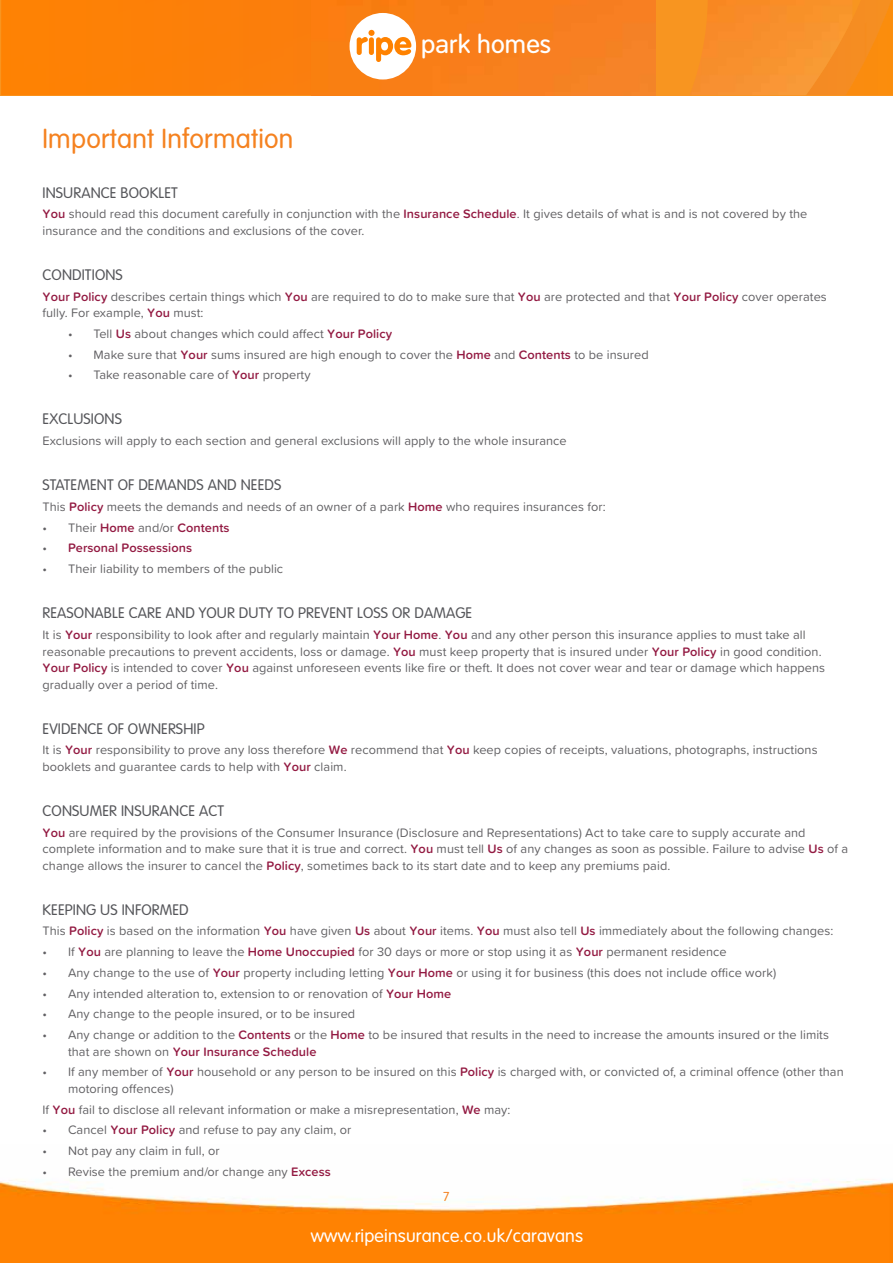
<style>
.page{position:relative;width:893px;height:1263px;background:#fff}
.page>*{position:absolute;margin:0;border:0;box-sizing:border-box;transform-origin:0 0}
.t1{font:300 27px "VAG Rounded Std";letter-spacing:.01em;color:#f58220}
.t2{font:25.2px "Tate";letter-spacing:.005em;color:#fff}
.t3{font:300 18px "VAG Rounded Std";letter-spacing:.01em;color:#fff}
.t4{font:300 15px "VAG Rounded Std";letter-spacing:.01em;color:#55565a}
.t5{font:12.75px/16.5px "Proxima Soft";letter-spacing:.005em;color:#626164}
.t6{font:600 12.75px "Proxima Soft";letter-spacing:.005em;color:#931a42}
.t7{font:300 12.75px "VAG Rounded Std";color:#f58220}
.s1{font-weight:600;color:#931a42}
.s2{font-weight:400;color:#626164}
</style>
<div class="page">
<img style="left:0;top:1179px;width:893px;height:84px">
<svg style="left:0;top:0;width:893px;height:95px;background:#f8901a"></svg>
<img style="left:690px;top:0;width:162px;height:95px">
<img style="left:1px;top:0;width:655px;height:95px">
<div style="left:350px;top:13px;width:66px;height:67px;background:#fff;border-radius:33px"></div>
<svg style="left:357px;top:30px;width:54px;height:32px"></svg>
<h2 class="t2" style="left:421px;top:30px;width:131px">park homes</h2>
<h1 class="t1" style="left:43px;top:123px;width:252px">Important Information</h1>
<p class="t4" style="left:43px;top:184px;width:137px">INSURANCE BOOKLET</p>
<p class="t5" style="left:43px;top:205px;width:766px"><span class="s1">You</span> should read this document carefully in conjunction with the <span class="s1">Insurance Schedule</span>. It gives details of what is and is not covered by the insurance and the conditions and exclusions of the cover.</p>
<p class="t4" style="left:43px;top:266px;width:82px">CONDITIONS</p>
<p class="t5" style="left:43px;top:287px;width:786px"><span class="s1">Your Policy</span> describes certain things which <span class="s1">You</span> are required to do to make sure that <span class="s1">You</span> are protected and that <span class="s1">Your Policy</span> cover operates fully. For example, <span class="s1">You</span> must:</p>
<p class="t5" style="left:68px;top:325px;width:326px">• Tell <span class="s1">Us</span> about changes which could affect <span class="s1">Your Policy</span></p>
<p class="t5" style="left:68px;top:346px;width:582px">• Make sure that <span class="s1">Your</span> sums insured are high enough to cover the <span class="s1">Home</span> and <span class="s1">Contents</span> to be insured</p>
<p class="t5" style="left:68px;top:366px;width:244px">• Take reasonable care of <span class="s1">Your</span> property</p>
<p class="t4" style="left:43px;top:411px;width:81px">EXCLUSIONS</p>
<p class="t5" style="left:43px;top:432px;width:526px">Exclusions will apply to each section and general exclusions will apply to the whole insurance</p>
<p class="t4" style="left:43px;top:476px;width:240px">STATEMENT OF DEMANDS AND NEEDS</p>
<p class="t5" style="left:43px;top:498px;width:565px">This <span class="s1">Policy</span> meets the demands and needs of an owner of a park <span class="s1">Home</span> who requires insurances for:</p>
<p class="t5" style="left:43px;top:519px;width:189px">• Their <span class="s1">Home</span> and/or <span class="s1">Contents</span></p>
<p class="t6" style="left:43px;top:539px;width:151px"><span class="s2">•</span> Personal Possessions</p>
<p class="t5" style="left:43px;top:560px;width:242px">• Their liability to members of the public</p>
<p class="t4" style="left:43px;top:604px;width:431px">REASONABLE CARE AND YOUR DUTY TO PREVENT LOSS OR DAMAGE</p>
<p class="t5" style="left:43px;top:626px;width:784px">It is <span class="s1">Your</span> responsibility to look after and regularly maintain <span class="s1">Your Home</span>. <span class="s1">You</span> and any other person this insurance applies to must take all reasonable precautions to prevent accidents, loss or damage. <span class="s1">You</span> must keep property that is insured under <span class="s1">Your Policy</span> in good condition.<br><span class="s1">Your Policy</span> is intended to cover <span class="s1">You</span> against unforeseen events like fire or theft. It does not cover wear and tear or damage which happens gradually over a period of time.</p>
<p class="t4" style="left:43px;top:720px;width:163px">EVIDENCE OF OWNERSHIP</p>
<p class="t5" style="left:43px;top:741px;width:777px">It is <span class="s1">Your</span> responsibility to prove any loss therefore <span class="s1">We</span> recommend that <span class="s1">You</span> keep copies of receipts, valuations, photographs, instructions booklets and guarantee cards to help with <span class="s1">Your</span> claim.</p>
<p class="t4" style="left:43px;top:802px;width:183px">CONSUMER INSURANCE ACT</p>
<p class="t5" style="left:43px;top:823px;width:807px"><span class="s1">You</span> are required by the provisions of the Consumer Insurance (Disclosure and Representations) Act to take care to supply accurate and complete information and to make sure that it is true and correct. <span class="s1">You</span> must tell <span class="s1">Us</span> of any changes as soon as possible. Failure to advise <span class="s1">Us</span> of a change allows the insurer to cancel the <span class="s1">Policy</span>, sometimes back to its start date and to keep any premiums paid.</p>
<p class="t4" style="left:43px;top:901px;width:148px">KEEPING US INFORMED</p>
<p class="t5" style="left:43px;top:922px;width:792px">This <span class="s1">Policy</span> is based on the information <span class="s1">You</span> have given <span class="s1">Us</span> about <span class="s1">Your</span> items. <span class="s1">You</span> must also tell <span class="s1">Us</span> immediately about the following changes:</p>
<p class="t5" style="left:43px;top:943px;width:686px">• If <span class="s1">You</span> are planning to leave the <span class="s1">Home Unoccupied</span> for 30 days or more or stop using it as <span class="s1">Your</span> permanent residence</p>
<p class="t5" style="left:43px;top:964px;width:735px">• Any change to the use of <span class="s1">Your</span> property including letting <span class="s1">Your Home</span> or using it for business (this does not include office work)</p>
<p class="t5" style="left:43px;top:984px;width:410px">• Any intended alteration to, extension to or renovation of <span class="s1">Your Home</span></p>
<p class="t5" style="left:43px;top:1005px;width:314px">• Any change to the people insured, or to be insured</p>
<p class="t5" style="left:68px;top:1026px;width:762px;text-indent:-26px">• Any change or addition to the <span class="s1">Contents</span> or the <span class="s1">Home</span> to be insured that results in the need to increase the amounts insured or the limits that are shown on <span class="s1">Your Insurance Schedule</span></p>
<p class="t5" style="left:68px;top:1063px;width:777px;text-indent:-26px">• If any member of <span class="s1">Your</span> household or any person to be insured on this <span class="s1">Policy</span> is charged with, or convicted of, a criminal offence (other than motoring offences)</p>
<p class="t5" style="left:43px;top:1100px;width:469px">If <span class="s1">You</span> fail to disclose all relevant information or make a misrepresentation, <span class="s1">We</span> may:</p>
<p class="t5" style="left:43px;top:1121px;width:310px">• Cancel <span class="s1">Your Policy</span> and refuse to pay any claim, or</p>
<p class="t5" style="left:43px;top:1142px;width:179px">• Not pay any claim in full, or</p>
<p class="t5" style="left:43px;top:1163px;width:290px">• Revise the premium and/or change any <span class="s1">Excess</span></p>
<p class="t7" style="left:443px;top:1189px;width:8px">7</p>
<h3 class="t3" style="left:311px;top:1225px;width:274px">www.ripeinsurance.co.uk/caravans</h3>
</div>
